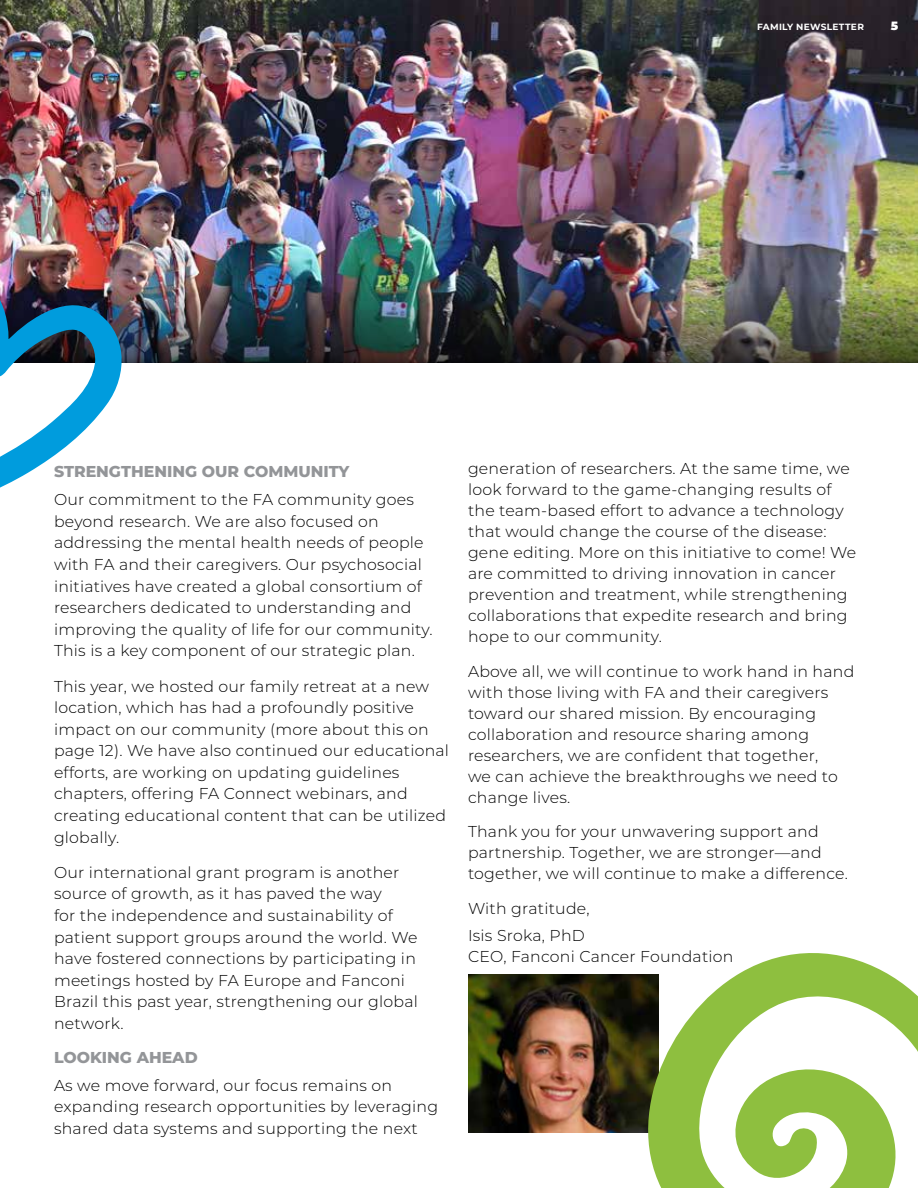
<style>
.page{position:relative;width:918px;height:1188px;background:#fff}
.page>*{position:absolute;margin:0;border:0;box-sizing:border-box;transform-origin:0 0}
.t1{font:300 15.75px/21.6px "Montserrat";letter-spacing:.015em;color:#000}
.t2{font:800 15.75px "Montserrat";color:#939598}
.t3{font:900 12px "Montserrat";color:#fff}
.t4{font:700 9px "Montserrat";letter-spacing:.035em;color:#fff}
</style>
<div class="page">
<img style="left:0;top:0;width:918px;height:286px">
<img style="left:469px;top:974px;width:149px;height:158px">
<svg style="left:618px;top:953px;width:300px;height:235px"></svg>
<img style="left:129px;top:286px;width:789px;height:77px">
<img style="left:0;top:260px;width:129px;height:228px">
<p class="t4" style="left:757px;top:21px;width:108px">FAMILY NEWSLETTER</p>
<p class="t3" style="left:891px;top:17px;width:9px">5</p>
<p class="t2" style="left:54px;top:460px;width:297px">STRENGTHENING OUR COMMUNITY</p>
<p class="t1" style="left:54px;top:488px;width:380px">Our commitment to the FA community goes beyond research. We are also focused on addressing the mental health needs of people with FA and their caregivers. Our psychosocial initiatives have created a global consortium of researchers dedicated to understanding and improving the quality of life for our community.<br>This is a key component of our strategic plan.</p>
<p class="t1" style="left:54px;top:675px;width:397px">This year, we hosted our family retreat at a new location, which has had a profoundly positive impact on our community (more about this on page 12). We have also continued our educational efforts, are working on updating guidelines chapters, offering FA Connect webinars, and creating educational content that can be utilized globally.</p>
<p class="t1" style="left:54px;top:861px;width:366px">Our international grant program is another source of growth, as it has paved the way<br>for the independence and sustainability of patient support groups around the world. We have fostered connections by participating in meetings hosted by FA Europe and Fanconi Brazil this past year, strengthening our global network.</p>
<p class="t2" style="left:54px;top:1045px;width:145px">LOOKING AHEAD</p>
<p class="t1" style="left:54px;top:1074px;width:386px">As we move forward, our focus remains on expanding research opportunities by leveraging shared data systems and supporting the next</p>
<p class="t1" style="left:468px;top:458px;width:390px;line-height:21px">generation of researchers. At the same time, we look forward to the game-changing results of the team-based effort to advance a technology that would change the course of the disease: gene editing. More on this initiative to come! We are committed to driving innovation in cancer prevention and treatment, while strengthening collaborations that expedite research and bring hope to our community.</p>
<p class="t1" style="left:468px;top:660px;width:388px;line-height:21px">Above all, we will continue to work hand in hand with those living with FA and their caregivers toward our shared mission. By encouraging collaboration and resource sharing among researchers, we are confident that together,<br>we can achieve the breakthroughs we need to change lives.</p>
<p class="t1" style="left:468px;top:821px;width:382px;line-height:21px">Thank you for your unwavering support and partnership. Together, we are stronger—and together, we will continue to make a difference.</p>
<p class="t1" style="left:468px;top:894px;width:123px;line-height:27.8px">With gratitude,<br>Isis Sroka, PhD</p>
<p class="t1" style="left:468px;top:946px;width:267px">CEO, Fanconi Cancer Foundation</p>
</div>
